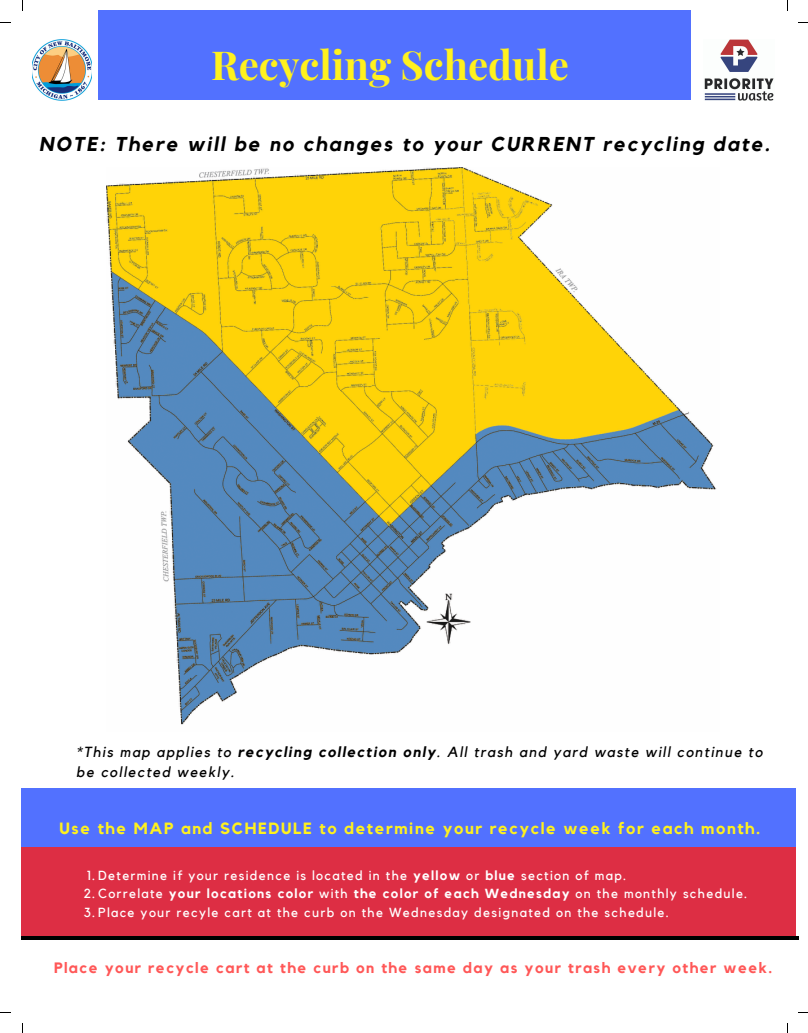
<style>
.page{position:relative;width:808px;height:1033px;background:#fff}
.page>*{position:absolute;margin:0;border:0;box-sizing:border-box;transform-origin:0 0}
.t1{font:700 40px "Playfair Display";color:#fff11e}
.t2{font:italic 700 20px "Kollektif";letter-spacing:.1em;color:#000}
.t3{font:700 16.25px "Kollektif";letter-spacing:.1em;color:#fff11e}
.t4{font:700 15px "Kollektif";letter-spacing:.1em;color:#ff5757}
.t5{font:italic 14.62px/20px "Kollektif";letter-spacing:.1em;color:#000}
.t6{font:13.12px/18.1px "Kollektif";letter-spacing:.1em;color:#fff}
.s1{font-weight:700}
</style>
<div class="page">
<div style="left:98px;top:10px;width:593px;height:90px;background:#5271ff"></div>
<hr style="left:22px;top:935px;width:776px;height:4px;background:#000">
<div style="left:22px;top:788px;width:774px;height:60px;background:#5271ff"></div>
<div style="left:22px;top:848px;width:774px;height:88px;background:#dd2e44"></div>
<img style="left:107px;top:168px;width:610px;height:557px">
<img style="left:704px;top:39px;width:70px;height:61px">
<img style="left:32px;top:39px;width:59px;height:61px">
<h1 class="t1" style="left:211px;top:36px;width:359px">Recycling Schedule</h1>
<h2 class="t2" style="left:39px;top:134px;width:732px">NOTE: There will be no changes to your CURRENT recycling date.</h2>
<p class="t5" style="left:76px;top:742px;width:687px">*This map applies to <span class="s1">recycling collection only</span>. All trash and yard waste will continue to be collected weekly.</p>
<p class="t3" style="left:59px;top:821px;width:702px">Use the MAP and SCHEDULE to determine your recycle week for each month.</p>
<p class="t6" style="left:84px;top:867px;width:665px">1.Determine if your residence is located in the <span class="s1">yellow</span> or <span class="s1">blue</span> section of map.<br>2.Correlate <span class="s1">your locations color</span> with <span class="s1">the color of each Wednesday</span> on the monthly schedule.<br>3.Place your recyle cart at the curb on the Wednesday designated on the schedule.</p>
<p class="t4" style="left:54px;top:961px;width:719px">Place your recycle cart at the curb on the same day as your trash every other week.</p>
</div>
